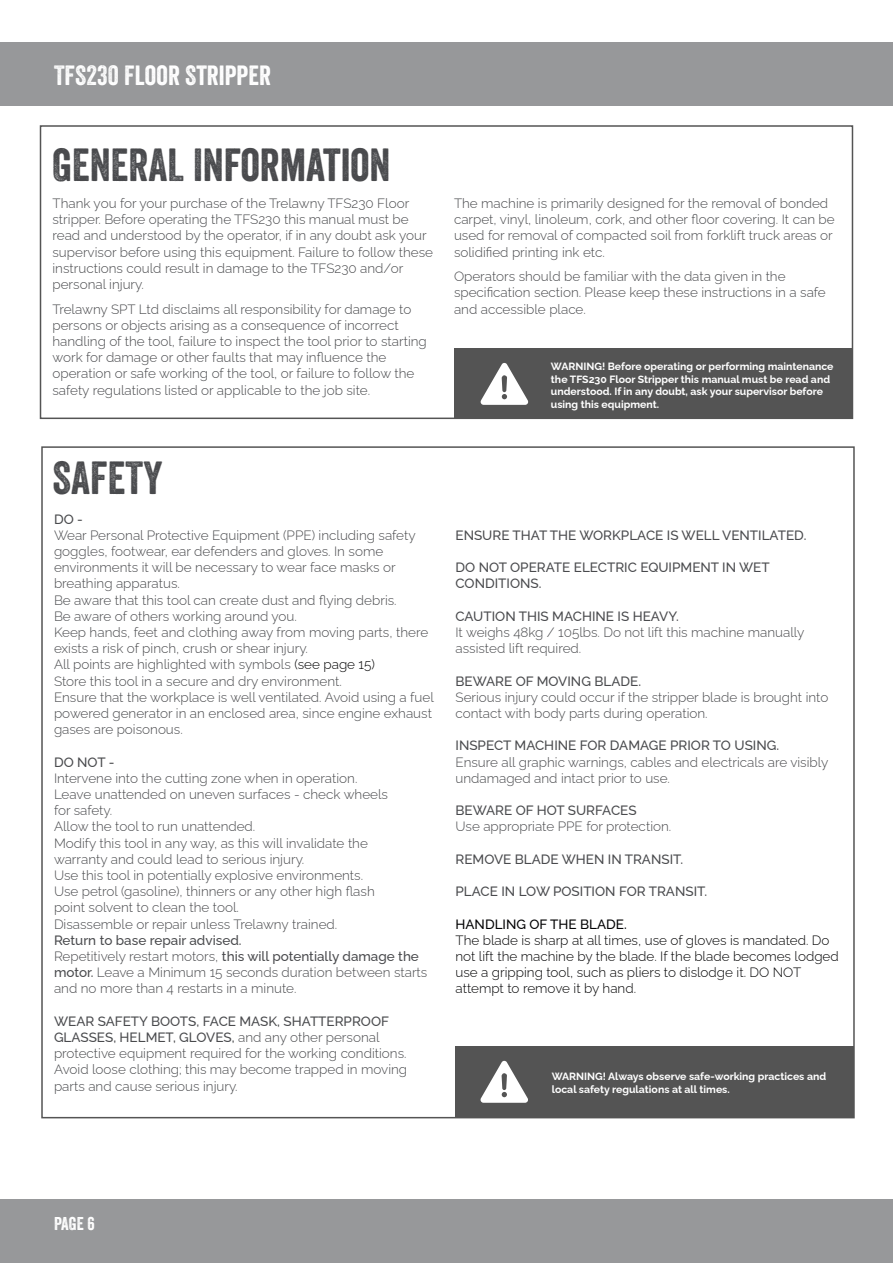
<style>
.page{position:relative;width:893px;height:1263px;background:#fff}
.page>*{position:absolute;margin:0;border:0;box-sizing:border-box;transform-origin:0 0}
.t1{font:45px "Veneer";color:#494a4d}
.t2{font:27px "Veneer";color:#fff}
.t3{font:18px "Veneer";color:#fff}
.t4{font:300 13.5px/16.2px "Raleway";color:#494a4d}
.t5{font:500 13.5px/16.2px "Raleway";color:#494a4d}
.t6{font:300 13.5px/16.2px "Raleway";color:#020203}
.t7{font:500 13.5px "Raleway";color:#020203}
.t8{font:700 10.5px/12.6px "Raleway";color:#fff}
.s1{color:#020203}
.s2{font-weight:500}
</style>
<div class="page">
<div style="left:0;top:43px;width:893px;height:63px;background:#97989a"></div>
<div style="left:0;top:1199px;width:893px;height:64px;background:#97989a"></div>
<div style="left:40px;top:125px;width:813px;height:294px;border:2px solid #545454"></div>
<div style="left:455px;top:349px;width:398px;height:70px;background:#545454"></div>
<svg style="left:480px;top:363px;width:49px;height:42px"></svg>
<div style="left:455px;top:1047px;width:399px;height:70px;background:#545454"></div>
<svg style="left:480px;top:1060px;width:48px;height:43px"></svg>
<h2 class="t2" style="left:54px;top:59px;width:218px">TFS230 FLOOR STRIPPER</h2>
<h1 class="t1" style="left:52px;top:138px;width:340px">GENERAL INFORMATION</h1>
<p class="t4" style="left:53px;top:194px;width:382px">Thank you for your purchase of the Trelawny TFS230 Floor stripper. Before operating the TFS230 this manual must be read and understood by the operator, if in any doubt ask your supervisor before using this equipment. Failure to follow these instructions could result in damage to the TFS230 and/or personal injury.</p>
<p class="t4" style="left:53px;top:299px;width:376px">Trelawny SPT Ltd disclaims all responsibility for damage to persons or objects arising as a consequence of incorrect handling of the tool, failure to inspect the tool prior to starting work for damage or other faults that may influence the operation or safe working of the tool, or failure to follow the safety regulations listed or applicable to the job site.</p>
<p class="t4" style="left:454px;top:194px;width:382px">The machine is primarily designed for the removal of bonded carpet, vinyl, linoleum, cork, and other floor covering. It can be used for removal of compacted soil from forklift truck areas or solidified printing ink etc.</p>
<p class="t4" style="left:454px;top:267px;width:373px">Operators should be familiar with the data given in the specification section. Please keep these instructions in a safe and accessible place.</p>
<p class="t8" style="left:551px;top:359px;width:284px">WARNING! Before operating or performing maintenance the TFS230 Floor Stripper this manual must be read and understood. If in any doubt, ask your supervisor before using this equipment.</p>
<h1 class="t1" style="left:52px;top:451px;width:112px">SAFETY</h1>
<p class="t5" style="left:54px;top:509px;width:30px">DO -</p>
<p class="t4" style="left:54px;top:525px;width:381px">Wear Personal Protective Equipment (PPE) including safety goggles, footwear, ear defenders and gloves. In some environments it will be necessary to wear face masks or breathing apparatus.<br>Be aware that this tool can create dust and flying debris.<br>Be aware of others working around you.<br>Keep hands, feet and clothing away from moving parts, there exists a risk of pinch, crush or shear injury.<br>All points are highlighted with symbols <span class="s1">(see page 15)<br></span>Store this tool in a secure and dry environment.<br>Ensure that the workplace is well ventilated. Avoid using a fuel powered generator in an enclosed area, since engine exhaust gases are poisonous.</p>
<p class="t5" style="left:54px;top:752px;width:62px">DO NOT -</p>
<p class="t4" style="left:54px;top:768px;width:336px">Intervene into the cutting zone when in operation.<br>Leave unattended on uneven surfaces - check wheels for safety.<br>Allow the tool to run unattended.<br>Modify this tool in any way, as this will invalidate the warranty and could lead to serious injury.<br>Use this tool in potentially explosive environments.<br>Use petrol (gasoline), thinners or any other high flash point solvent to clean the tool.<br>Disassemble or repair unless Trelawny trained.</p>
<p class="t4" style="left:54px;top:930px;width:375px"><span class="s2">Return to base repair advised.<br></span>Repetitively restart motors, <span class="s2">this will potentially damage the motor.</span> Leave a Minimum 15 seconds duration between starts and no more than 4 restarts in a minute.</p>
<p class="t4" style="left:54px;top:1011px;width:355px"><span class="s2">WEAR SAFETY BOOTS, FACE MASK, SHATTERPROOF GLASSES, HELMET, GLOVES,</span> and any other personal protective equipment required for the working conditions.<br>Avoid loose clothing; this may become trapped in moving parts and cause serious injury.</p>
<p class="t5" style="left:455px;top:525px;width:352px">ENSURE THAT THE WORKPLACE IS WELL VENTILATED.</p>
<p class="t5" style="left:455px;top:558px;width:316px">DO NOT OPERATE ELECTRIC EQUIPMENT IN WET<br>CONDITIONS.</p>
<p class="t5" style="left:455px;top:606px;width:225px">CAUTION THIS MACHINE IS HEAVY.</p>
<p class="t4" style="left:455px;top:623px;width:350px">It weighs 48kg / 105lbs. Do not lift this machine manually assisted lift required.</p>
<p class="t5" style="left:455px;top:671px;width:187px">BEWARE OF MOVING BLADE.</p>
<p class="t4" style="left:455px;top:687px;width:374px">Serious injury could occur if the stripper blade is brought into contact with body parts during operation.</p>
<p class="t5" style="left:455px;top:736px;width:325px">INSPECT MACHINE FOR DAMAGE PRIOR TO USING.</p>
<p class="t4" style="left:455px;top:752px;width:374px">Ensure all graphic warnings, cables and electricals are visibly undamaged and intact prior to use.</p>
<p class="t5" style="left:455px;top:801px;width:183px">BEWARE OF HOT SURFACES</p>
<p class="t4" style="left:455px;top:817px;width:217px">Use appropriate PPE for protection.</p>
<p class="t5" style="left:455px;top:849px;width:229px">REMOVE BLADE WHEN IN TRANSIT.</p>
<p class="t5" style="left:455px;top:882px;width:253px">PLACE IN LOW POSITION FOR TRANSIT.</p>
<p class="t7" style="left:455px;top:913px;width:173px">HANDLING OF THE BLADE.</p>
<p class="t6" style="left:455px;top:930px;width:385px">The blade is sharp at all times, use of gloves is mandated. Do not lift the machine by the blade. If the blade becomes lodged use a gripping tool, such as pliers to dislodge it. DO NOT attempt to remove it by hand.</p>
<p class="t8" style="left:552px;top:1069px;width:276px">WARNING! Always observe safe-working practices and local safety regulations at all times.</p>
<h3 class="t3" style="left:54px;top:1212px;width:42px">PAGE 6</h3>
</div>
